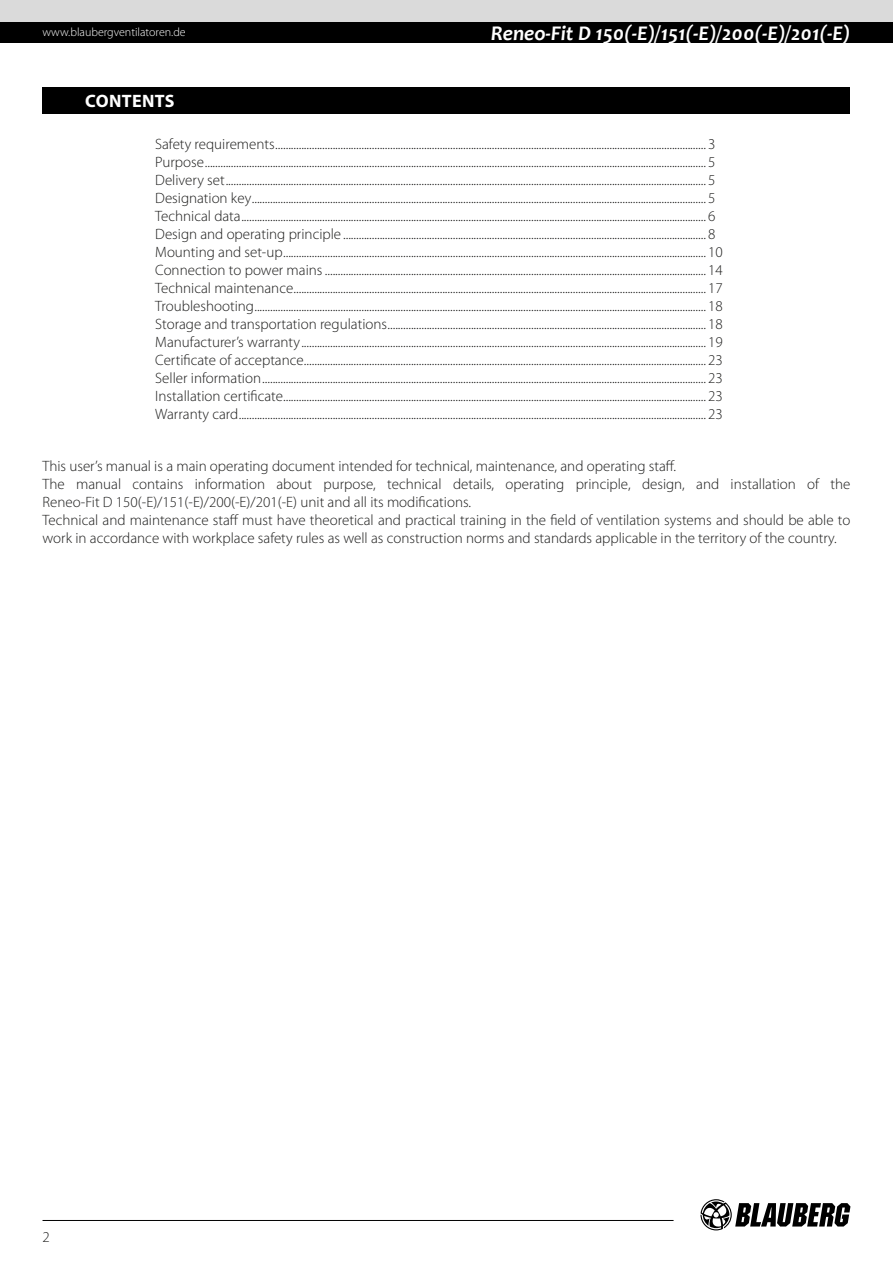
<style>
.page{position:relative;width:893px;height:1263px;background:#fff}
.page>*{position:absolute;margin:0;border:0;box-sizing:border-box;transform-origin:0 0}
.t1{font:italic 700 21px "Candara";color:#fff}
.t2{font:700 18px "Myriad Pro";letter-spacing:.02em;color:#fff}
.t3{font:300 15px/18px "Myriad Pro";color:#1c1c1b}
.t4{font:300 12px "Myriad Pro";color:#fff}
</style>
<div class="page">
<div style="left:0;top:21px;width:893px;height:22px;background:#000"></div>
<svg style="left:700px;top:1199px;width:150px;height:31px"></svg>
<hr style="left:43px;top:1220px;width:631px;height:1px;background:#000">
<div style="left:0;top:0;width:893px;height:21px;background:#dadada"></div>
<div style="left:43px;top:87px;width:807px;height:27px;background:#000"></div>
<p class="t4" style="left:43px;top:26px;width:145px">www.blaubergventilatoren.de</p>
<h1 class="t1" style="left:491px;top:20px;width:361px">Reneo-Fit D 150(-E)/151(-E)/200(-E)/201(-E)</h1>
<p class="t2" style="left:85px;top:89px;width:91px">CONTENTS</p>
<p class="t3" style="left:155px;top:136px;width:569px">Safety requirements..................................................................................................................................................................... 3<br>Purpose................................................................................................................................................................................................ 5<br>Delivery set........................................................................................................................................................................................ 5<br>Designation key.............................................................................................................................................................................. 5<br>Technical data.................................................................................................................................................................................. 6<br>Design and operating principle ........................................................................................................................................... 8<br>Mounting and set-up.................................................................................................................................................................. 10<br>Connection to power mains .................................................................................................................................................. 14<br>Technical maintenance.............................................................................................................................................................. 17<br>Troubleshooting............................................................................................................................................................................. 18<br>Storage and transportation regulations.......................................................................................................................... 18<br>Manufacturer’s warranty........................................................................................................................................................... 19<br>Certificate of acceptance.......................................................................................................................................................... 23<br>Seller information.......................................................................................................................................................................... 23<br>Installation certificate.................................................................................................................................................................. 23<br>Warranty card................................................................................................................................................................................... 23</p>
<p class="t3" style="left:43px;top:457px;width:809px">This user’s manual is a main operating document intended for technical, maintenance, and operating staff.<br>The manual contains information about purpose, technical details, operating principle, design, and installation of the Reneo-Fit D 150(-E)/151(-E)/200(-E)/201(-E) unit and all its modifications.<br>Technical and maintenance staff must have theoretical and practical training in the field of ventilation systems and should be able to work in accordance with workplace safety rules as well as construction norms and standards applicable in the territory of the country.</p>
<p class="t3" style="left:43px;top:1228px;width:9px">2</p>
</div>
